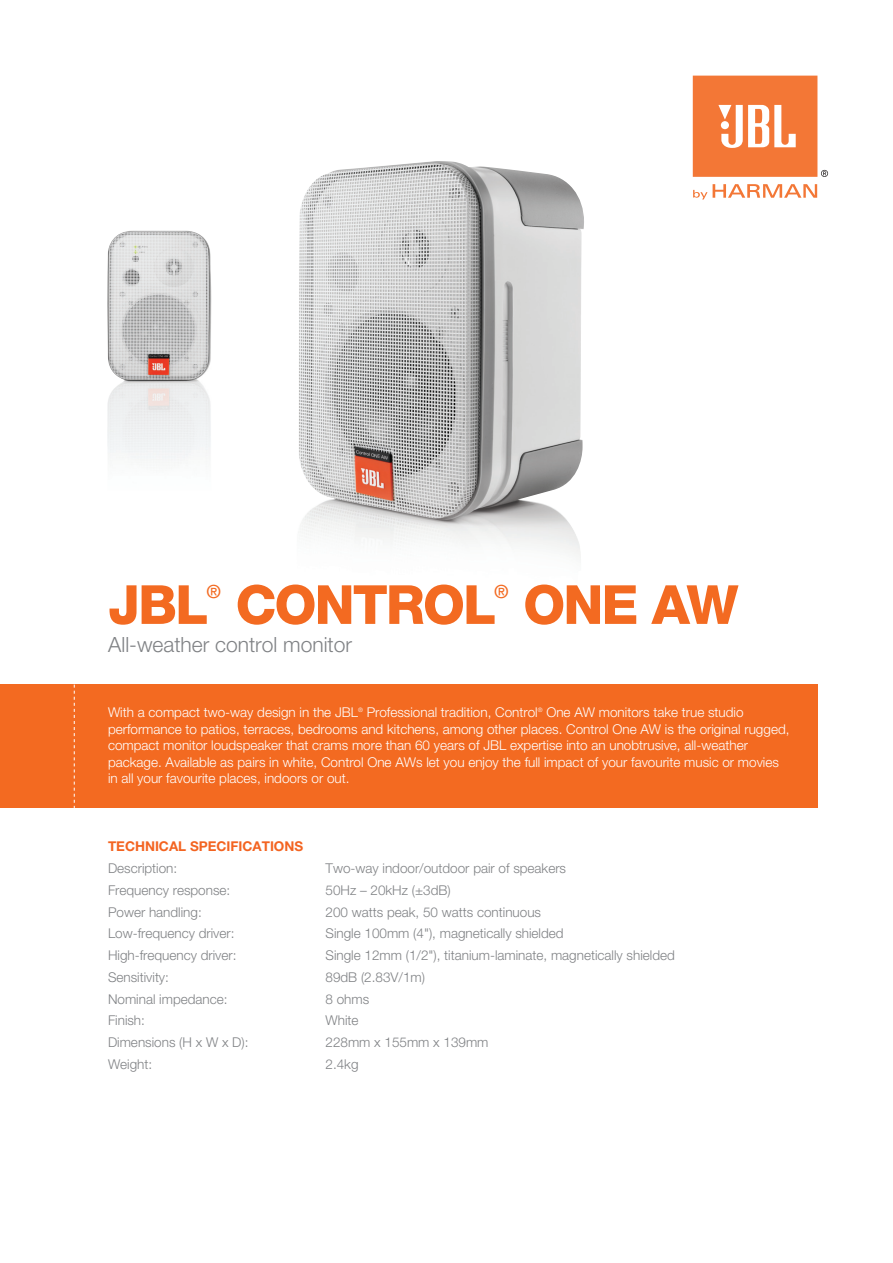
<style>
.page{position:relative;width:893px;height:1263px;background:#fff}
.page>*{position:absolute;margin:0;border:0;box-sizing:border-box;transform-origin:0 0}
.t1{font:800 54px "Helvetica Neue";letter-spacing:-.035em;color:#f36a21}
.t2{font:300 21px "Helvetica Neue";color:#808285}
.t3{font:500 18.15px "Helvetica Neue";color:#f36a21}
.t4{font:300 13.5px/16.5px "Helvetica Neue";color:#fff}
.t5{font:300 13.5px "Helvetica Neue";color:#808285}
.t6{font:700 13.5px "Helvetica Neue";color:#f36421}
</style>
<div class="page">
<img style="left:107px;top:161px;width:477px;height:397px">
<svg style="left:693px;top:184px;width:124px;height:15px"></svg>
<svg style="left:693px;top:76px;width:135px;height:101px"></svg>
<div style="left:0;top:685px;width:817px;height:123px;background:#f36a21"></div>
<svg style="left:74px;top:685px;width:1px;height:123px"></svg>
<h1 class="t1" style="left:108px;top:572px;width:102px">JBL</h1>
<h3 class="t3" style="left:206px;top:580px;width:16px">®</h3>
<h1 class="t1" style="left:235px;top:572px;width:257px">CONTROL</h1>
<h3 class="t3" style="left:494px;top:580px;width:16px">®</h3>
<h1 class="t1" style="left:523px;top:572px;width:217px">ONE AW</h1>
<h2 class="t2" style="left:108px;top:632px;width:245px">All-weather control monitor</h2>
<p class="t4" style="left:108px;top:704px;width:683px">With a compact two-way design in the JBL<sup>®</sup> Professional tradition, Control<sup>®</sup> One AW monitors take true studio performance to patios, terraces, bedrooms and kitchens, among other places. Control One AW is the original rugged, compact monitor loudspeaker that crams more than 60 years of JBL expertise into an unobtrusive, all-weather package. Available as pairs in white, Control One AWs let you enjoy the full impact of your favourite music or movies in all your favourite places, indoors or out.</p>
<p class="t6" style="left:108px;top:838px;width:197px">TECHNICAL SPECIFICATIONS</p>
<p class="t5" style="left:108px;top:860px;width:71px">Description:</p>
<p class="t5" style="left:325px;top:860px;width:242px">Two-way indoor/outdoor pair of speakers</p>
<p class="t5" style="left:108px;top:882px;width:124px">Frequency response:</p>
<p class="t5" style="left:325px;top:882px;width:127px">50Hz – 20kHz (±3dB)</p>
<p class="t5" style="left:108px;top:903px;width:95px">Power handling:</p>
<p class="t5" style="left:325px;top:903px;width:217px">200 watts peak, 50 watts continuous</p>
<p class="t5" style="left:108px;top:925px;width:128px">Low-frequency driver:</p>
<p class="t5" style="left:325px;top:925px;width:240px">Single 100mm (4"), magnetically shielded</p>
<p class="t5" style="left:108px;top:947px;width:130px">High-frequency driver:</p>
<p class="t5" style="left:325px;top:947px;width:351px">Single 12mm (1/2"), titanium-laminate, magnetically shielded</p>
<p class="t5" style="left:108px;top:969px;width:62px">Sensitivity:</p>
<p class="t5" style="left:325px;top:969px;width:101px">89dB (2.83V/1m)</p>
<p class="t5" style="left:108px;top:990px;width:121px">Nominal impedance:</p>
<p class="t5" style="left:325px;top:990px;width:45px">8 ohms</p>
<p class="t5" style="left:108px;top:1012px;width:38px">Finish:</p>
<p class="t5" style="left:325px;top:1012px;width:34px">White</p>
<p class="t5" style="left:108px;top:1034px;width:142px">Dimensions (H x W x D):</p>
<p class="t5" style="left:325px;top:1034px;width:165px">228mm x 155mm x 139mm</p>
<p class="t5" style="left:108px;top:1056px;width:46px">Weight:</p>
<p class="t5" style="left:325px;top:1056px;width:35px">2.4kg</p>
</div>
